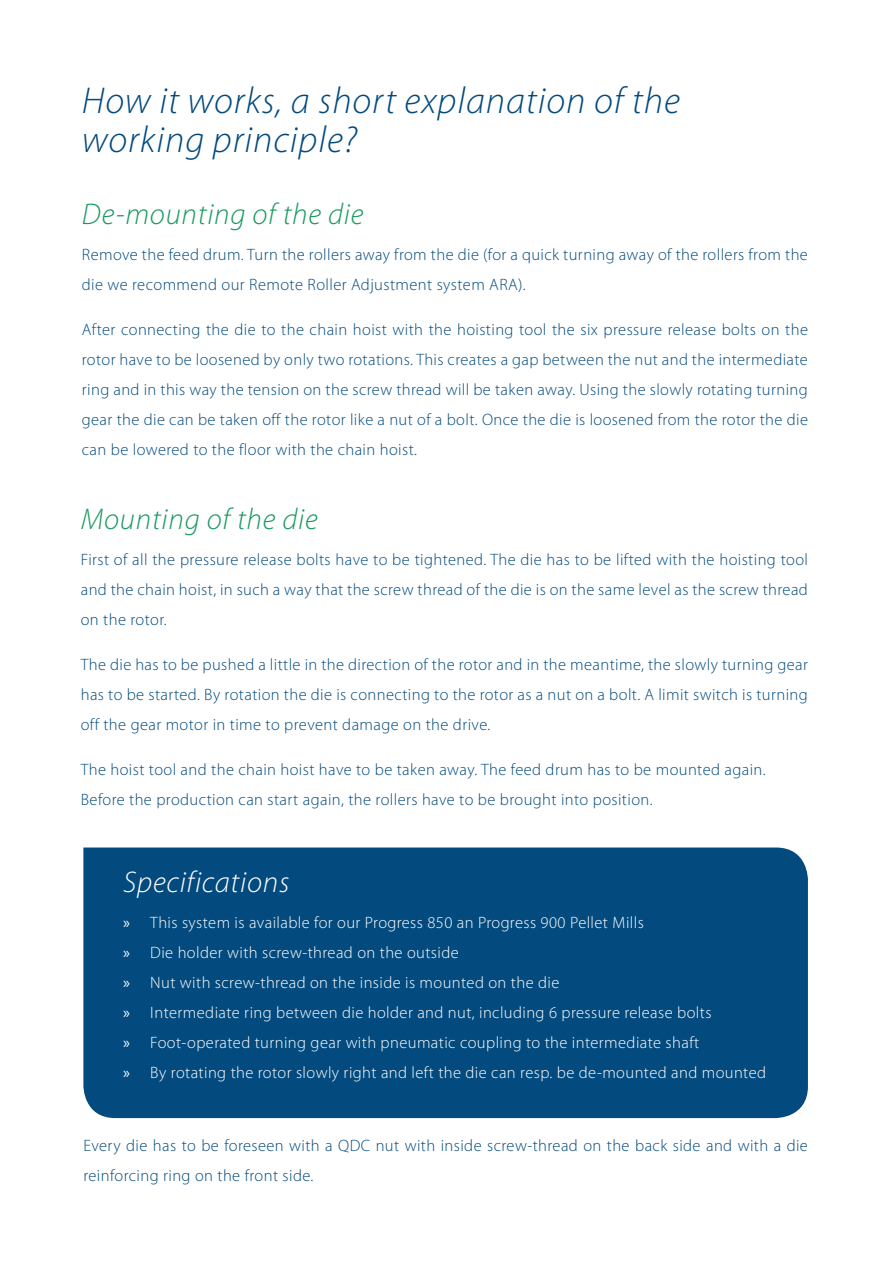
<style>
.page{position:relative;width:893px;height:1263px;background:#fff}
.page>*{position:absolute;margin:0;border:0;box-sizing:border-box;transform-origin:0 0}
.t1{font:italic 300 37.5px "Myriad Pro";letter-spacing:.025em;color:#034a7e}
.t2{font:italic 300 30px "Myriad Pro";letter-spacing:.025em;color:#1a9a5f}
.t3{font:italic 300 30px "Myriad Pro";letter-spacing:.025em;color:#fff}
.t4{font:300 16.5px/30px "Myriad Pro";letter-spacing:.025em;color:#034a7e;text-align:justify}
.t5{font:300 16.5px "Myriad Pro";letter-spacing:.025em;color:#fff}
.s1{font-weight:400}
</style>
<div class="page">
<div style="left:83px;top:847px;width:725px;height:271px;background:#034a7e"></div>
<p class="t1" style="left:82px;top:78px;width:600px">How it works, a short explanation of the</p>
<p class="t1" style="left:82px;top:117px;width:277px">working principle?</p>
<p class="t2" style="left:82px;top:196px;width:283px">De-mounting of the die</p>
<p class="t4" style="left:82px;top:239px;width:728px">Remove the feed drum. Turn the rollers away from the die (for a quick turning away of the rollers from the die we recommend our Remote Roller Adjustment system ARA).</p>
<p class="t4" style="left:82px;top:314px;width:728px">After connecting the die to the chain hoist with the hoisting tool the six pressure release bolts on the rotor have to be loosened by only two rotations. This creates a gap between the nut and the intermediate ring and in this way the tension on the screw thread will be taken away. Using the slowly rotating turning gear the die can be taken off the rotor like a nut of a bolt. Once the die is loosened from the rotor the die can be lowered to the floor with the chain hoist.</p>
<p class="t2" style="left:81px;top:501px;width:239px">Mounting of the die</p>
<p class="t4" style="left:81px;top:544px;width:729px">First of all the pressure release bolts have to be tightened. The die has to be lifted with the hoisting tool and the chain hoist, in such a way that the screw thread of the die is on the same level as the screw thread on the rotor.</p>
<p class="t4" style="left:81px;top:649px;width:729px">The die has to be pushed a little in the direction of the rotor and in the meantime, the slowly turning gear has to be started. By rotation the die is connecting to the rotor as a nut on a bolt. A limit switch is turning off the gear motor in time to prevent damage on the drive.</p>
<p class="t4" style="left:81px;top:754px;width:686px">The hoist tool and the chain hoist have to be taken away. The feed drum has to be mounted again.</p>
<p class="t4" style="left:81px;top:784px;width:573px">Before the production can start again, the rollers have to be brought into position.</p>
<p class="t3" style="left:123px;top:864px;width:168px">Specifications</p>
<p class="t5" style="left:123px;top:913px;width:522px"><span class="s1">»</span> This system is available for our Progress 850 an Progress 900 Pellet Mills</p>
<p class="t5" style="left:123px;top:943px;width:337px"><span class="s1">»</span> Die holder with screw-thread on the outside</p>
<p class="t5" style="left:123px;top:973px;width:438px"><span class="s1">»</span> Nut with screw-thread on the inside is mounted on the die</p>
<p class="t5" style="left:123px;top:1003px;width:590px"><span class="s1">»</span> Intermediate ring between die holder and nut, including 6 pressure release bolts</p>
<p class="t5" style="left:123px;top:1033px;width:578px"><span class="s1">»</span> Foot-operated turning gear with pneumatic coupling to the intermediate shaft</p>
<p class="t5" style="left:123px;top:1063px;width:644px"><span class="s1">»</span> By rotating the rotor slowly right and left the die can resp. be de-mounted and mounted</p>
<p class="t4" style="left:83px;top:1130px;width:726px">Every die has to be foreseen with a QDC nut with inside screw-thread on the back side and with a die reinforcing ring on the front side.</p>
</div>
